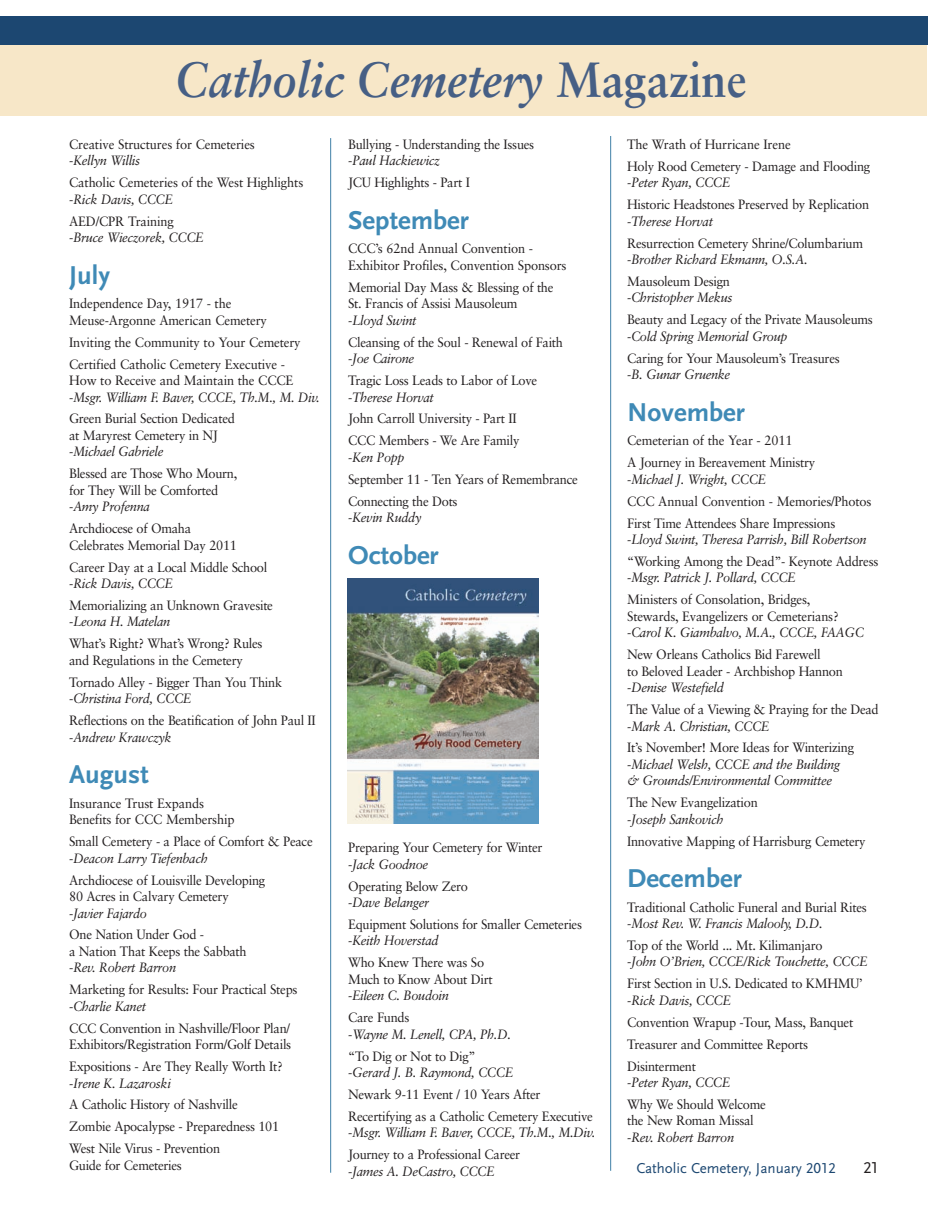
<style>
.page{position:relative;width:945px;height:1215px;background:#fff}
.page>*{position:absolute;margin:0;border:0;box-sizing:border-box;transform-origin:0 0}
.t1{font:italic 700 49.5px "Sabon";color:#465f85;scale:.91 1}
.t2{font:700 27px "Scala Sans LF";color:#3f8ab6}
.t3{font:16.5px "Scala Sans LF";color:#231f20}
.t4{font:15px "Scala Sans LF";color:#1c4771}
.t5{font:13.5px/16.5px "Sabon";letter-spacing:-.02em;color:#231f20;scale:.95 1}
.t6{font:italic 13.5px/16.5px "Sabon";letter-spacing:-.03em;color:#231f20;scale:.95 1}
.s1{font-style:normal}
.s2{font-style:italic}
</style>
<div class="page">
<div style="left:0;top:17px;width:926px;height:99px;background:#f7e7c8"></div>
<div style="left:0;top:16px;width:928px;height:29px;background:#1c4771"></div>
<hr style="left:330px;top:138px;width:1px;height:1035px;background:#4081a7">
<hr style="left:610px;top:136px;width:1px;height:1035px;background:#4081a7">
<img style="left:348px;top:579px;width:191px;height:245px">
<h1 class="t1" style="left:175px;top:59px;width:629px">Catholic Cemetery <span class="s1">Magazine</span></h1>
<p class="t5" style="left:69px;top:137px;width:197px">Creative Structures for Cemeteries -<span class="s2">Kellyn Willis</span></p>
<p class="t5" style="left:69px;top:175px;width:248px">Catholic Cemeteries of the West Highlights -<span class="s2">Rick Davis, CCCE</span></p>
<p class="t6" style="left:69px;top:214px;width:143px"><span class="s1">AED/CPR Training -</span>Bruce Wieczorek, CCCE</p>
<h2 class="t2" style="left:69px;top:262px;width:42px">July</h2>
<p class="t5" style="left:69px;top:296px;width:210px">Independence Day, 1917 - the<br>Meuse-Argonne American Cemetery</p>
<p class="t5" style="left:69px;top:332px;width:245px;line-height:21.9px">Inviting the Community to Your Cemetery<br>Certified Catholic Cemetery Executive -</p>
<p class="t6" style="left:69px;top:373px;width:265px"><span class="s1">How to Receive and Maintain the CCCE -</span>Msgr. William F. Baver, CCCE, Th.M., M. Div.</p>
<p class="t5" style="left:69px;top:412px;width:176px">Green Burial Section Dedicated at Maryrest Cemetery in NJ -<span class="s2">Michael Gabriele</span></p>
<p class="t5" style="left:69px;top:466px;width:179px">Blessed are Those Who Mourn, for They Will be Comforted -<span class="s2">Amy Profenna</span></p>
<p class="t5" style="left:69px;top:521px;width:178px">Archdiocese of Omaha<br>Celebrates Memorial Day 2011</p>
<p class="t5" style="left:69px;top:560px;width:210px">Career Day at a Local Middle School -<span class="s2">Rick Davis, CCCE</span></p>
<p class="t5" style="left:69px;top:598px;width:216px">Memorializing an Unknown Gravesite -<span class="s2">Leona H. Matelan</span></p>
<p class="t5" style="left:69px;top:637px;width:205px">What’s Right? What’s Wrong? Rules and Regulations in the Cemetery</p>
<p class="t5" style="left:69px;top:675px;width:226px">Tornado Alley - Bigger Than You Think -<span class="s2">Christina Ford, CCCE</span></p>
<p class="t5" style="left:69px;top:713px;width:261px">Reflections on the Beatification of John Paul II -<span class="s2">Andrew Krawczyk</span></p>
<h2 class="t2" style="left:69px;top:762px;width:81px">August</h2>
<p class="t5" style="left:69px;top:796px;width:176px">Insurance Trust Expands<br>Benefits for CCC Membership</p>
<p class="t5" style="left:69px;top:834px;width:258px">Small Cemetery - a Place of Comfort &amp; Peace -<span class="s2">Deacon Larry Tiefenbach</span></p>
<p class="t5" style="left:69px;top:873px;width:208px">Archdiocese of Louisville Developing<br>80 Acres in Calvary Cemetery -<span class="s2">Javier Fajardo</span></p>
<p class="t5" style="left:69px;top:928px;width:188px">One Nation Under God -<br>a Nation That Keeps the Sabbath -<span class="s2">Rev. Robert Barron</span></p>
<p class="t5" style="left:69px;top:982px;width:242px">Marketing for Results: Four Practical Steps -<span class="s2">Charlie Kanet</span></p>
<p class="t5" style="left:69px;top:1021px;width:235px">CCC Convention in Nashville/Floor Plan/<br>Exhibitors/Registration Form/Golf Details</p>
<p class="t5" style="left:69px;top:1059px;width:226px">Expositions - Are They Really Worth It? -<span class="s2">Irene K. Lazaroski</span></p>
<p class="t5" style="left:69px;top:1095px;width:223px;line-height:21.9px">A Catholic History of Nashville<br>Zombie Apocalypse - Preparedness 101<br>West Nile Virus - Prevention</p>
<p class="t5" style="left:69px;top:1158px;width:120px">Guide for Cemeteries</p>
<p class="t5" style="left:348px;top:137px;width:197px">Bullying - Understanding the Issues -<span class="s2">Paul Hackiewicz</span></p>
<p class="t5" style="left:348px;top:175px;width:130px">JCU Highlights - Part I</p>
<h2 class="t2" style="left:348px;top:207px;width:122px">September</h2>
<p class="t5" style="left:348px;top:241px;width:231px">CCC’s 62nd Annual Convention -<br>Exhibitor Profiles, Convention Sponsors</p>
<p class="t5" style="left:348px;top:280px;width:218px">Memorial Day Mass &amp; Blessing of the<br>St. Francis of Assisi Mausoleum -<span class="s2">Lloyd Swint</span></p>
<p class="t5" style="left:348px;top:335px;width:228px">Cleansing of the Soul - Renewal of Faith -<span class="s2">Joe Cairone</span></p>
<p class="t5" style="left:348px;top:373px;width:200px">Tragic Loss Leads to Labor of Love -<span class="s2">Therese Horvat</span></p>
<p class="t5" style="left:348px;top:409px;width:182px;line-height:21.9px">John Carroll University - Part II<br>CCC Members - We Are Family</p>
<p class="t5" style="left:348px;top:447px;width:243px;line-height:21.9px">-<span class="s2">Ken Popp<br></span>September 11 - Ten Years of Remembrance<br>Connecting the Dots</p>
<p class="t6" style="left:348px;top:510px;width:79px"><span class="s1">-</span>Kevin Ruddy</p>
<h2 class="t2" style="left:348px;top:542px;width:92px">October</h2>
<p class="t5" style="left:348px;top:840px;width:206px">Preparing Your Cemetery for Winter -<span class="s2">Jack Goodnoe</span></p>
<p class="t5" style="left:348px;top:879px;width:128px">Operating Below Zero -<span class="s2">Dave Belanger</span></p>
<p class="t5" style="left:348px;top:917px;width:248px">Equipment Solutions for Smaller Cemeteries -<span class="s2">Keith Hoverstad</span></p>
<p class="t5" style="left:348px;top:955px;width:154px">Who Knew There was So<br>Much to Know About Dirt -<span class="s2">Eileen C. Boudoin</span></p>
<p class="t6" style="left:348px;top:1010px;width:173px"><span class="s1">Care Funds<br>-</span>Wayne M. Lenell, CPA, Ph.D.</p>
<p class="t6" style="left:348px;top:1049px;width:175px"><span class="s1">“To Dig or Not to Dig” -</span>Gerard J. B. Raymond, CCCE</p>
<p class="t5" style="left:348px;top:1084px;width:259px;line-height:21.9px">Newark 9-11 Event / 10 Years After<br>Recertifying as a Catholic Cemetery Executive</p>
<p class="t6" style="left:348px;top:1123px;width:262px;line-height:21.9px"><span class="s1">-</span>Msgr. William F. Baver, CCCE, Th.M., M.Div.<br><span class="s1">Journey to a Professional Career</span></p>
<p class="t6" style="left:348px;top:1164px;width:156px"><span class="s1">-</span>James A. DeCastro, CCCE</p>
<p class="t5" style="left:627px;top:134px;width:257px;line-height:21.9px">The Wrath of Hurricane Irene<br>Holy Rood Cemetery - Damage and Flooding</p>
<p class="t5" style="left:627px;top:173px;width:256px;line-height:21.9px">-<span class="s2">Peter Ryan, CCCE<br></span>Historic Headstones Preserved by Replication</p>
<p class="t5" style="left:627px;top:211px;width:250px;line-height:21.9px">-<span class="s2">Therese Horvat<br></span>Resurrection Cemetery Shrine/Columbarium</p>
<p class="t6" style="left:627px;top:249px;width:191px;line-height:21.9px"><span class="s1">-</span>Brother Richard Ekmann, O.S.A.<br><span class="s1">Mausoleum Design</span></p>
<p class="t5" style="left:627px;top:288px;width:260px;line-height:21.9px">-<span class="s2">Christopher Mekus<br></span>Beauty and Legacy of the Private Mausoleums</p>
<p class="t5" style="left:627px;top:326px;width:225px;line-height:21.9px">-<span class="s2">Cold Spring Memorial Group<br></span>Caring for Your Mausoleum’s Treasures</p>
<p class="t6" style="left:627px;top:367px;width:110px"><span class="s1">-</span>B. Gunar Gruenke</p>
<h2 class="t2" style="left:627px;top:399px;width:119px">November</h2>
<p class="t5" style="left:627px;top:431px;width:199px;line-height:21.9px">Cemeterian of the Year - 2011<br>A Journey in Bereavement Ministry</p>
<p class="t5" style="left:627px;top:469px;width:259px;line-height:21.9px">-<span class="s2">Michael J. Wright, CCCE<br></span>CCC Annual Convention - Memories/Photos<br>First Time Attendees Share Impressions</p>
<p class="t6" style="left:627px;top:529px;width:266px;line-height:21.9px"><span class="s1">-</span>Lloyd Swint, Theresa Parrish, Bill Robertson <span class="s1">“Working Among the Dead”- Keynote Address</span></p>
<p class="t5" style="left:627px;top:568px;width:194px;line-height:21.9px">-<span class="s2">Msgr. Patrick J. Pollard, CCCE<br></span>Ministers of Consolation, Bridges,</p>
<p class="t5" style="left:627px;top:609px;width:251px">Stewards, Evangelizers or Cemeterians? -<span class="s2">Carol K. Giambalvo, M.A., CCCE, FAAGC</span></p>
<p class="t5" style="left:627px;top:647px;width:229px">New Orleans Catholics Bid Farewell<br>to Beloved Leader - Archbishop Hannon -<span class="s2">Denise Westefield</span></p>
<p class="t5" style="left:627px;top:702px;width:266px">The Value of a Viewing &amp; Praying for the Dead -<span class="s2">Mark A. Christian, CCCE</span></p>
<p class="t6" style="left:627px;top:741px;width:240px"><span class="s1">It’s November! More Ideas for Winterizing -</span>Michael Welsh, CCCE and the Building &amp; Grounds/Environmental Committee</p>
<p class="t5" style="left:627px;top:796px;width:139px">The New Evangelization -<span class="s2">Joseph Sankovich</span></p>
<p class="t5" style="left:627px;top:834px;width:253px">Innovative Mapping of Harrisburg Cemetery</p>
<h2 class="t2" style="left:627px;top:865px;width:116px">December</h2>
<p class="t5" style="left:627px;top:900px;width:254px">Traditional Catholic Funeral and Burial Rites -<span class="s2">Most Rev. W. Francis Malooly, D.D.</span></p>
<p class="t6" style="left:627px;top:938px;width:255px"><span class="s1">Top of the World ... Mt. Kilimanjaro<br>-</span>John O’Brien, CCCE/Rick Touchette, CCCE</p>
<p class="t5" style="left:627px;top:976px;width:250px">First Section in U.S. Dedicated to KMHMU’ -<span class="s2">Rick Davis, CCCE</span></p>
<p class="t5" style="left:627px;top:1012px;width:239px;line-height:21.9px">Convention Wrapup -Tour, Mass, Banquet<br>Treasurer and Committee Reports<br>Disinterment</p>
<p class="t5" style="left:627px;top:1072px;width:148px;line-height:21.9px">-<span class="s2">Peter Ryan, CCCE<br></span>Why We Should Welcome</p>
<p class="t5" style="left:627px;top:1114px;width:135px">the New Roman Missal -<span class="s2">Rev. Robert Barron</span></p>
<p class="t4" style="left:637px;top:1161px;width:201px">Catholic Cemetery, January 2012</p>
<p class="t3" style="left:863px;top:1160px;width:17px">21</p>
</div>
